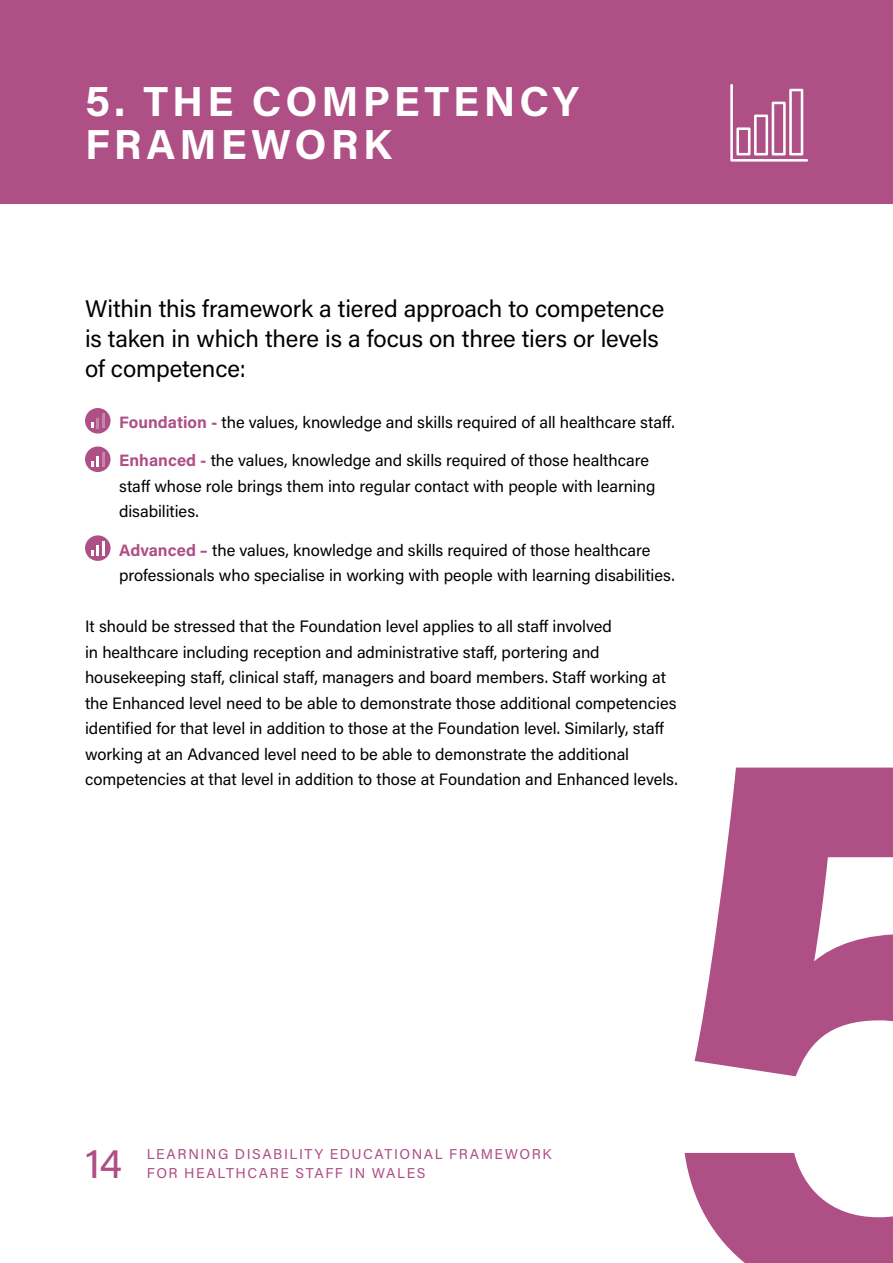
<style>
.page{position:relative;width:893px;height:1263px;background:#fff}
.page>*{position:absolute;margin:0;border:0;box-sizing:border-box;transform-origin:0 0}
.t1{font:700 42px/43.5px "Acumin Pro";letter-spacing:.095em;color:#fff}
.t2{font:42px "Acumin Pro";color:#ae4f85}
.t3{font:24px/30px "Acumin Pro";letter-spacing:-.005em;color:#000}
.t4{font:16.5px/25.5px "Acumin Pro";color:#000}
.t5{font:14.25px "Acumin Pro";letter-spacing:.11em;color:#ae4f85}
.s1{color:#ae4f85}
.s2{font-weight:700;color:#ae4f85}
</style>
<div class="page">
<div style="left:0;top:0;width:893px;height:203px;background:#ae4f85"></div>
<svg style="left:685px;top:767px;width:208px;height:496px;fill:#ae4f85"></svg>
<div style="left:85px;top:408px;width:26px;height:25px;background:#ae4f85;border-radius:50%"></div>
<hr style="left:102px;top:413px;width:3px;height:15px;background:#c485a9">
<svg style="left:91px;top:418px;width:8px;height:10px"></svg>
<div style="left:85px;top:446px;width:26px;height:26px;background:#ae4f85;border-radius:50%"></div>
<hr style="left:102px;top:452px;width:3px;height:15px;background:#c485a9">
<svg style="left:91px;top:456px;width:8px;height:11px"></svg>
<div style="left:85px;top:535px;width:26px;height:26px;background:#ae4f85;border-radius:50%"></div>
<hr style="left:102px;top:541px;width:3px;height:14px;background:#fff">
<svg style="left:91px;top:545px;width:8px;height:10px"></svg>
<svg style="left:730px;top:84px;width:78px;height:78px"></svg>
<h1 class="t1" style="left:85px;top:78px;width:495px">5. THE COMPETENCY<br>FRAMEWORK</h1>
<h2 class="t3" style="left:85px;top:293px;width:581px">Within this framework a tiered approach to competence is taken in which there is a focus on three tiers or levels of competence:</h2>
<p class="t4" style="left:89px;top:409px;width:587px"><span class="s1">•</span> <span class="s2">Foundation -</span> the values, knowledge and skills required of all healthcare staff.</p>
<p class="t4" style="left:119px;top:447px;width:538px;text-indent:-30px"><span class="s1">•</span> <span class="s2">Enhanced -</span> the values, knowledge and skills required of those healthcare staff whose role brings them into regular contact with people with learning disabilities.</p>
<p class="t4" style="left:119px;top:536px;width:557px;text-indent:-30px"><span class="s1">•</span> <span class="s2">Advanced –</span> the values, knowledge and skills required of those healthcare professionals who specialise in working with people with learning disabilities.</p>
<p class="t4" style="left:85px;top:613px;width:594px">It should be stressed that the Foundation level applies to all staff involved<br>in healthcare including reception and administrative staff, portering and housekeeping staff, clinical staff, managers and board members. Staff working at the Enhanced level need to be able to demonstrate those additional competencies identified for that level in addition to those at the Foundation level. Similarly, staff working at an Advanced level need to be able to demonstrate the additional competencies at that level in addition to those at Foundation and Enhanced levels.</p>
<h1 class="t2" style="left:85px;top:1134px;width:39px">14</h1>
<p class="t5" style="left:147px;top:1144px;width:406px">LEARNING DISABILITY EDUCATIONAL FRAMEWORK</p>
<p class="t5" style="left:147px;top:1163px;width:280px">FOR HEALTHCARE STAFF IN WALES</p>
</div>
